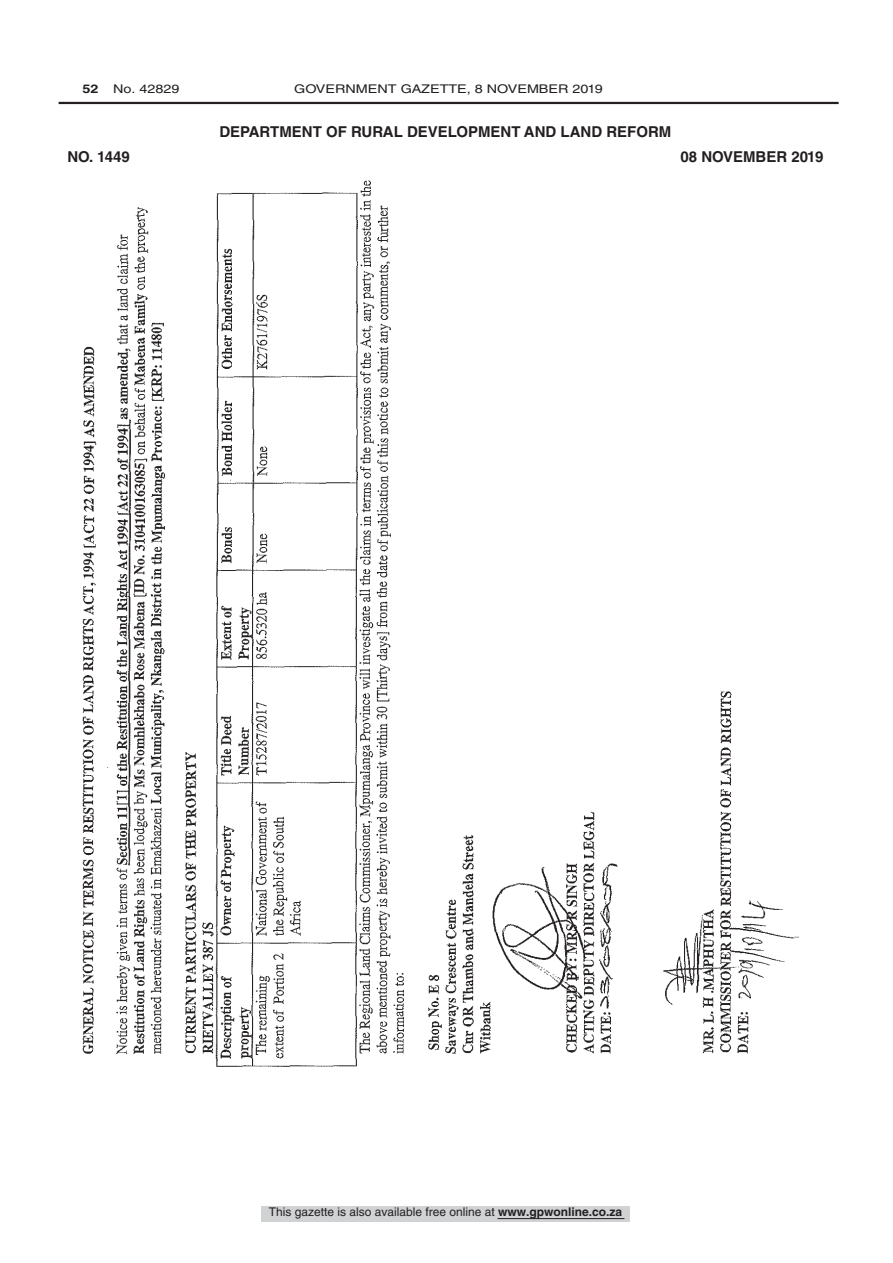
<style>
.page{position:relative;width:893px;height:1263px;background:#fff}
.page>*{position:absolute;margin:0;border:0;box-sizing:border-box;transform-origin:0 0}
.t1{font:700 15px "Helvetica LT Std";color:#231f20}
.t2{font:12px "Helvetica LT Std";color:#231f20}
.t3{font:12px "Helvetica LT Std";color:#231f20;scale:1.2 1}
.s1{font-weight:700}
</style>
<div class="page">
<div style="left:261px;top:1206px;width:369px;height:16px;background:#d1d2d4"></div>
<hr style="left:498px;top:1218px;width:126px;height:1px;background:#231f20">
<hr style="left:59px;top:102px;width:780px;height:2px;background:#231f20">
<img style="left:82px;top:180px;width:718px;height:887px">
<p class="t3" style="left:83px;top:82px;width:82px"><span class="s1">52</span> No. 42829</p>
<p class="t3" style="left:294px;top:82px;width:259px">GOVERNMENT GAZETTE, 8 NOVEMBER 2019</p>
<p class="t1" style="left:219px;top:122px;width:453px">DEPARTMENT OF RURAL DEVELOPMENT AND LAND REFORM</p>
<p class="t1" style="left:67px;top:148px;width:64px">NO. 1449</p>
<p class="t1" style="left:680px;top:148px;width:144px">08 NOVEMBER 2019</p>
<p class="t2" style="left:269px;top:1204px;width:355px">This gazette is also available free online at <span class="s1">www.gpwonline.co.za</span></p>
</div>
